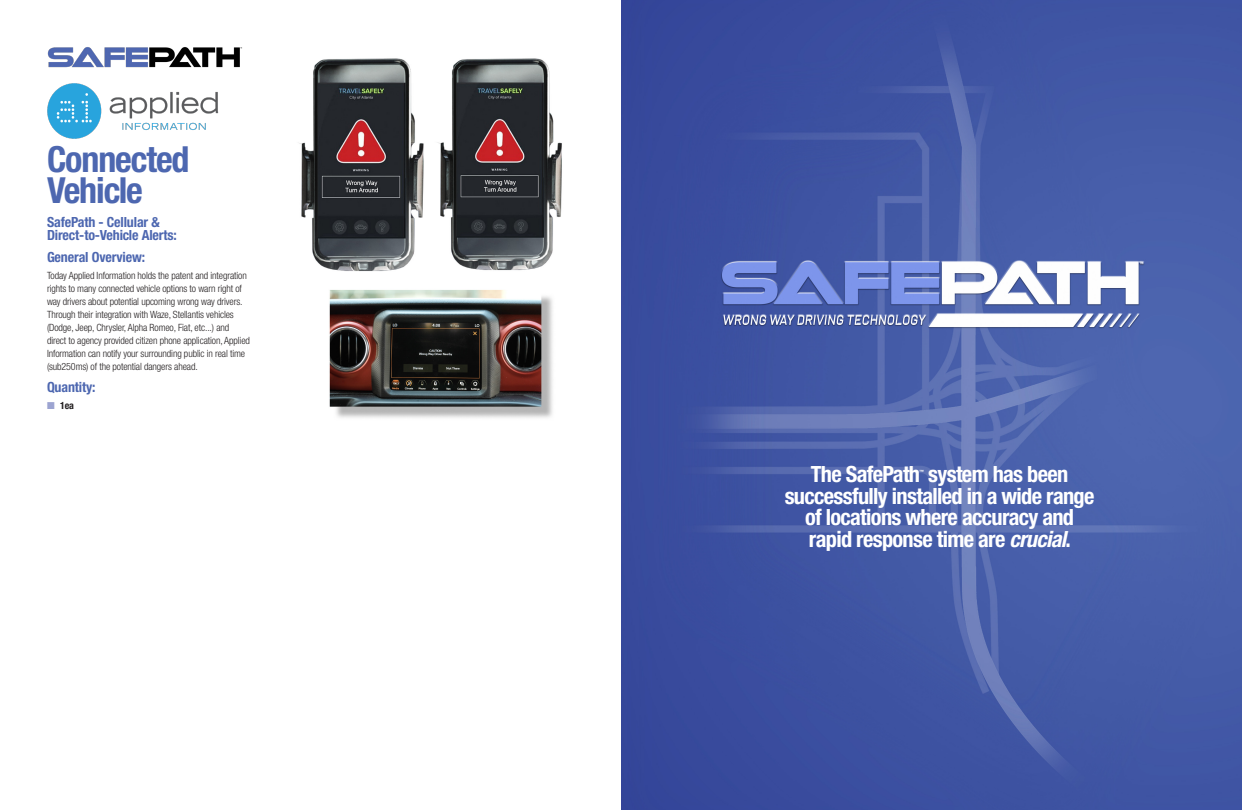
<style>
.page{position:relative;width:1242px;height:810px;background:#fff}
.page>*{position:absolute;margin:0;border:0;box-sizing:border-box;transform-origin:0 0}
.NEW_BODY{font:700 condensed 36px/31px "Helvetica Neue LT Std";letter-spacing:-.03em;color:#4d67b0}
.MEDIUM_SUBS{font:700 condensed 22.4px/21.6px "Helvetica Neue LT Std";letter-spacing:-.03em;color:#fff;text-align:center}
.NEW_BODY-2{font:700 condensed 14px "Helvetica Neue LT Std";letter-spacing:-.01em;color:#4d67b0}
.BODY_REVISED{font:300 condensed 10px/13px "Helvetica Neue LT Std";letter-spacing:-.01em;color:#231f20}
.BODY_REVISED-2{font:700 condensed 10px "Helvetica Neue LT Std";color:#231f20}
.MEDIUM_SUBS-2{font:700 condensed 4.4px "Helvetica Neue LT Std";color:#fff}
.s1{color:#9ca4d1}
.s2{font-style:italic}
</style>
<div class="page">
<img style="left:621px;top:0;width:621px;height:810px">
<img style="left:47px;top:47px;width:195px;height:21px">
<img style="left:299px;top:58px;width:263px;height:360px">
<img style="left:47px;top:83px;width:172px;height:56px">
<p class="NEW_BODY" style="left:47px;top:143px;width:144px">Connected<br>Vehicle</p>
<p class="NEW_BODY-2" style="left:47px;top:213px;width:114px">SafePath - Cellular &amp;</p>
<p class="NEW_BODY-2" style="left:47px;top:226px;width:131px">Direct-to-Vehicle Alerts:</p>
<p class="NEW_BODY-2" style="left:47px;top:248px;width:100px">General Overview:</p>
<p class="BODY_REVISED" style="left:47px;top:268px;width:204px">Today Applied Information holds the patent and integration rights to many connected vehicle options to warn right of way drivers about potential upcoming wrong way drivers.<br>Through their integration with Waze, Stellantis vehicles (Dodge, Jeep, Chrysler, Alpha Romeo, Fiat, etc...) and direct to agency provided citizen phone application, Applied Information can notify your surrounding public in real time (sub250ms) of the potential dangers ahead.</p>
<p class="NEW_BODY-2" style="left:47px;top:378px;width:50px">Quantity:</p>
<p class="BODY_REVISED-2" style="left:47px;top:399px;width:29px"><span class="s1">■</span> 1ea</p>
<p class="MEDIUM_SUBS" style="left:811px;top:463px;width:259px">The SafePath system has been</p>
<p class="MEDIUM_SUBS-2" style="left:919px;top:469px;width:6px">™</p>
<p class="MEDIUM_SUBS" style="left:785px;top:485px;width:311px">successfully installed in a wide range of locations where accuracy and rapid response time are <span class="s2">crucial</span>.</p>
</div>
